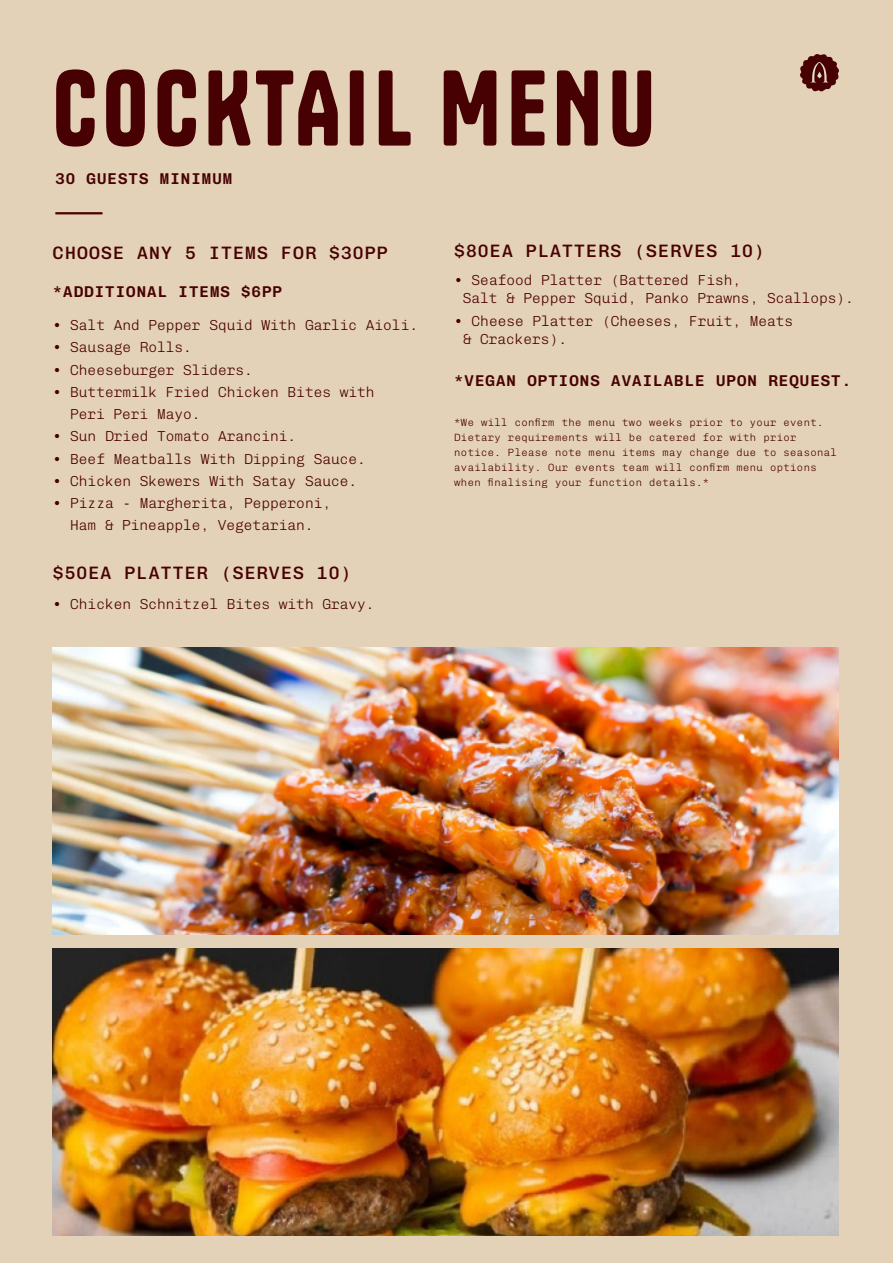
<style>
.page{position:relative;width:893px;height:1263px;background:#e4d2b8}
.page>*{position:absolute;margin:0;border:0;box-sizing:border-box;transform-origin:0 0}
.t1{font:100.2px "Tanker";letter-spacing:.06em;color:#480102}
.t2{font:500 18px "Chivo Mono";letter-spacing:.07em;color:#480102}
.t3{font:600 15.6px "Chivo Mono";letter-spacing:.07em;color:#480102}
.t4{font:200 14.55px/21.1px "Chivo Mono";color:#4a0000}
.t5{font:200 10.5px/15px "Chivo Mono";letter-spacing:.04em;color:#4a0000}
</style>
<div class="page">
<img style="left:53px;top:948px;width:786px;height:288px">
<img style="left:53px;top:648px;width:786px;height:287px">
<hr style="left:55px;top:212px;width:48px;height:2px;background:#4a0000">
<svg style="left:800px;top:54px;width:39px;height:38px"></svg>
<p class="t1" style="left:53px;top:46px;width:604px">COCKTAIL MENU</p>
<p class="t3" style="left:56px;top:167px;width:178px">30 GUESTS MINIMUM</p>
<p class="t2" style="left:53px;top:239px;width:336px">CHOOSE ANY 5 ITEMS FOR $30PP</p>
<p class="t3" style="left:53px;top:279px;width:231px">*ADDITIONAL ITEMS $6PP</p>
<p class="t4" style="left:53px;top:313px;width:367px">• Salt And Pepper Squid With Garlic Aioli.</p>
<p class="t4" style="left:53px;top:336px;width:141px">• Sausage Rolls.</p>
<p class="t4" style="left:53px;top:358px;width:201px">• Cheeseburger Sliders.</p>
<p class="t4" style="left:70px;top:381px;width:306px;text-indent:-17px">• Buttermilk Fried Chicken Bites with<br>Peri Peri Mayo.</p>
<p class="t4" style="left:53px;top:424px;width:245px">• Sun Dried Tomato Arancini.</p>
<p class="t4" style="left:53px;top:447px;width:314px">• Beef Meatballs With Dipping Sauce.</p>
<p class="t4" style="left:53px;top:469px;width:306px">• Chicken Skewers With Satay Sauce.</p>
<p class="t4" style="left:53px;top:492px;width:280px;text-align:center">• Pizza - Margherita, Pepperoni,<br>Ham &amp; Pineapple, Vegetarian.</p>
<p class="t2" style="left:53px;top:559px;width:300px">$50EA PLATTER (SERVES 10)</p>
<p class="t4" style="left:53px;top:592px;width:323px">• Chicken Schnitzel Bites with Gravy.</p>
<p class="t2" style="left:454px;top:237px;width:312px">$80EA PLATTERS (SERVES 10)</p>
<p class="t4" style="left:463px;top:270px;width:393px;line-height:18.1px;text-indent:-9px">• Seafood Platter (Battered Fish,<br>Salt &amp; Pepper Squid, Panko Prawns, Scallops).</p>
<p class="t4" style="left:463px;top:311px;width:332px;line-height:18.1px;text-indent:-9px">• Cheese Platter (Cheeses, Fruit, Meats &amp; Crackers).</p>
<p class="t3" style="left:454px;top:368px;width:398px">*VEGAN OPTIONS AVAILABLE UPON REQUEST.</p>
<p class="t5" style="left:454px;top:414px;width:384px">*We will confirm the menu two weeks prior to your event.<br>Dietary requirements will be catered for with prior notice. Please note menu items may change due to seasonal availability. Our events team will confirm menu options when finalising your function details.*</p>
</div>
